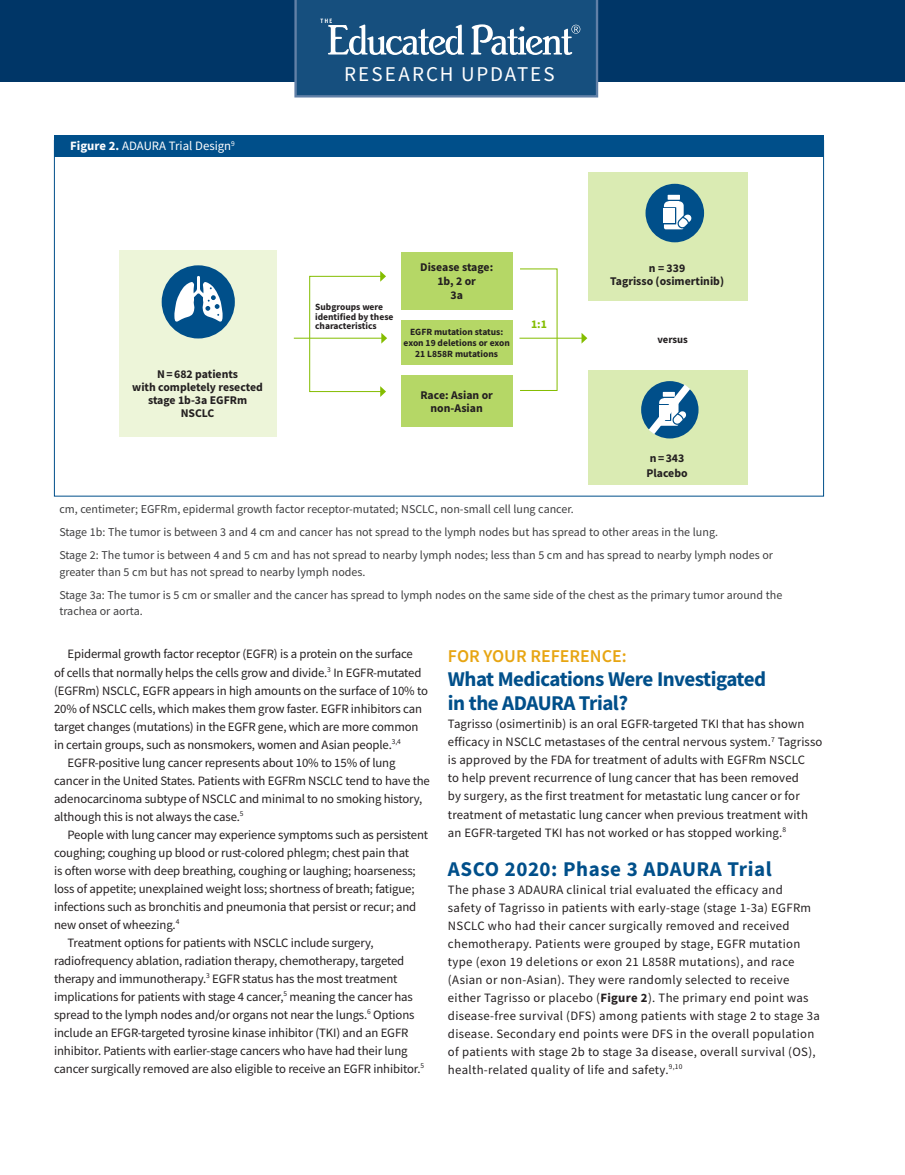
<style>
.page{position:relative;width:905px;height:1175px;background:#fff}
.page>*{position:absolute;margin:0;border:0;box-sizing:border-box;transform-origin:0 0}
.Question{font:700 21px/24px "Source Sans Pro";letter-spacing:-.025em;color:#004f8a}
.Question-2{font:700 21px "Source Sans Pro";letter-spacing:.025em;color:#004f8a}
.t1{font:21px "Source Sans Pro";letter-spacing:.09em;color:#fff}
.Indent{font:600 18px "Source Sans Pro";color:#e7a512}
.Indent-2{font:12.75px/18px "Source Sans Pro";letter-spacing:-.01em;color:#231f20}
.No_Indent{font:12.75px/18px "Source Sans Pro";letter-spacing:.015em;color:#231f20}
.t2{font:12.75px "Source Sans Pro";color:#fff}
.References{font:12px/16.5px "Source Sans Pro";color:#3e3e3f}
.CURE_-_Heuristica_Bo{font:700 11.85px/12.9px "Source Sans Pro";color:#231f20;text-align:center}
.CURE_-_Heuristica_Bo-2{font:700 11.85px "Source Sans Pro";color:#84bd00}
.CURE_-_Heuristica_Bo-3{font:700 10.65px "Source Sans Pro";color:#231f20}
.CURE_-_Heuristica_Bo-4{font:700 9.45px/10.6px "Source Sans Pro";color:#231f20;text-align:center}
.s1{font-weight:700}
</style>
<div class="page">
<div style="left:0;top:0;width:904px;height:82px;background:#003667"></div>
<svg style="left:294px;top:0;width:304px;height:97px;background:#2c5f8a"></svg>
<div style="left:54px;top:140px;width:770px;height:356px;background:#fff;border:1px solid #004f8a"></div>
<div style="left:54px;top:136px;width:770px;height:21px;background:#004f8a"></div>
<div style="left:119px;top:250px;width:157px;height:186px;background:#edf5d9"></div>
<div style="left:401px;top:252px;width:111px;height:57px;background:#b5d766"></div>
<div style="left:401px;top:375px;width:111px;height:52px;background:#b5d766"></div>
<div style="left:401px;top:320px;width:111px;height:45px;background:#b5d766"></div>
<div style="left:588px;top:173px;width:159px;height:128px;background:#daebb3"></div>
<div style="left:588px;top:370px;width:159px;height:115px;background:#daebb3"></div>
<hr style="left:294px;top:338px;width:88px;height:1px;background:#84bd00">
<svg style="left:309px;top:271px;width:78px;height:126px"></svg>
<hr style="left:519px;top:338px;width:63px;height:1px;background:#84bd00">
<svg style="left:581px;top:333px;width:6px;height:10px"></svg>
<svg style="left:519px;top:268px;width:38px;height:123px"></svg>
<div style="left:645px;top:184px;width:59px;height:58px;background:#004f8a;border-radius:50%"></div>
<div style="left:667px;top:195px;width:13px;height:5px;background:#fff"></div>
<svg style="left:664px;top:201px;width:27px;height:28px"></svg>
<div style="left:162px;top:265px;width:73px;height:73px;background:#004f8a;border-radius:50%"></div>
<svg style="left:174px;top:276px;width:49px;height:45px"></svg>
<div style="left:641px;top:381px;width:57px;height:57px;background:#004f8a;border-radius:50%"></div>
<svg style="left:647px;top:383px;width:44px;height:53px"></svg>
<p class="t2" style="left:70px;top:138px;width:166px"><span class="s1">Figure 2.</span> ADAURA Trial Design<sup>9</sup></p>
<p class="CURE_-_Heuristica_Bo" style="left:132px;top:367px;width:132px">N=682 patients<br>with completely resected stage 1b-3a EGFRm<br>NSCLC</p>
<p class="t1" style="left:344px;top:61px;width:212px">RESEARCH UPDATES</p>
<p class="CURE_-_Heuristica_Bo-4" style="left:315px;top:302px;width:80px;line-height:9.4px;text-align:left">Subgroups were identified by these characteristics</p>
<p class="CURE_-_Heuristica_Bo" style="left:420px;top:260px;width:74px;line-height:14.1px">Disease stage:<br>1b, 2 or<br>3a</p>
<p class="CURE_-_Heuristica_Bo-4" style="left:403px;top:327px;width:108px">EGFR mutation status: exon 19 deletions or exon<br>21 L858R mutations</p>
<p class="CURE_-_Heuristica_Bo" style="left:420px;top:388px;width:74px">Race: Asian or non-Asian</p>
<p class="CURE_-_Heuristica_Bo-2" style="left:531px;top:316px;width:17px">1:1</p>
<p class="CURE_-_Heuristica_Bo" style="left:649px;top:261px;width:38px">n = 339</p>
<p class="CURE_-_Heuristica_Bo" style="left:610px;top:274px;width:115px">Tagrisso (osimertinib)</p>
<p class="CURE_-_Heuristica_Bo-3" style="left:657px;top:332px;width:32px">versus</p>
<p class="CURE_-_Heuristica_Bo" style="left:649px;top:451px;width:36px">n=343</p>
<p class="CURE_-_Heuristica_Bo" style="left:646px;top:466px;width:43px">Placebo</p>
<p class="References" style="left:59px;top:500px;width:516px">cm, centimeter; EGFRm, epidermal growth factor receptor-mutated; NSCLC, non-small cell lung cancer.</p>
<p class="References" style="left:59px;top:523px;width:660px">Stage 1b: The tumor is between 3 and 4 cm and cancer has not spread to the lymph nodes but has spread to other areas in the lung.</p>
<p class="References" style="left:59px;top:547px;width:715px">Stage 2: The tumor is between 4 and 5 cm and has not spread to nearby lymph nodes; less than 5 cm and has spread to nearby lymph nodes or greater than 5 cm but has not spread to nearby lymph nodes.</p>
<p class="References" style="left:59px;top:586px;width:724px">Stage 3a: The tumor is 5 cm or smaller and the cancer has spread to lymph nodes on the same side of the chest as the primary tumor around the trachea or aorta.</p>
<p class="Indent-2" style="left:54px;top:645px;width:375px;text-indent:14px">Epidermal growth factor receptor (EGFR) is a protein on the surface<br>of cells that normally helps the cells grow and divide.<sup>3</sup> In EGFR-mutated (EGFRm) NSCLC, EGFR appears in high amounts on the surface of 10% to 20% of NSCLC cells, which makes them grow faster. EGFR inhibitors can target changes (mutations) in the EGFR gene, which are more common in certain groups, such as nonsmokers, women and Asian people.<sup>3,4</sup></p>
<p class="Indent-2" style="left:54px;top:753px;width:377px;text-indent:14px">EGFR-positive lung cancer represents about 10% to 15% of lung cancer in the United States. Patients with EGFRm NSCLC tend to have the adenocarcinoma subtype of NSCLC and minimal to no smoking history, although this is not always the case.<sup>5</sup></p>
<p class="Indent-2" style="left:54px;top:825px;width:376px;text-indent:14px">People with lung cancer may experience symptoms such as persistent coughing; coughing up blood or rust-colored phlegm; chest pain that<br>is often worse with deep breathing, coughing or laughing; hoarseness; loss of appetite; unexplained weight loss; shortness of breath; fatigue; infections such as bronchitis and pneumonia that persist or recur; and new onset of wheezing.<sup>4</sup></p>
<p class="Indent-2" style="left:54px;top:933px;width:371px;text-indent:14px">Treatment options for patients with NSCLC include surgery, radiofrequency ablation, radiation therapy, chemotherapy, targeted therapy and immunotherapy.<sup>3</sup> EGFR status has the most treatment implications for patients with stage 4 cancer,<sup>5</sup> meaning the cancer has spread to the lymph nodes and/or organs not near the lungs.<sup>6</sup> Options include an EFGR-targeted tyrosine kinase inhibitor (TKI) and an EGFR inhibitor. Patients with earlier-stage cancers who have had their lung cancer surgically removed are also eligible to receive an EGFR inhibitor.<sup>5</sup></p>
<p class="Indent" style="left:448px;top:644px;width:180px">FOR YOUR REFERENCE:</p>
<p class="Question" style="left:448px;top:667px;width:319px">What Medications Were Investigated in the ADAURA Trial?</p>
<p class="No_Indent" style="left:448px;top:715px;width:376px">Tagrisso (osimertinib) is an oral EGFR-targeted TKI that has shown efficacy in NSCLC metastases of the central nervous system.<sup>7</sup> Tagrisso is approved by the FDA for treatment of adults with EGFRm NSCLC<br>to help prevent recurrence of lung cancer that has been removed<br>by surgery, as the first treatment for metastatic lung cancer or for treatment of metastatic lung cancer when previous treatment with an EGFR-targeted TKI has not worked or has stopped working.<sup>8</sup></p>
<p class="Question-2" style="left:448px;top:854px;width:325px">ASCO 2020: Phase 3 ADAURA Trial</p>
<p class="No_Indent" style="left:448px;top:880px;width:373px">The phase 3 ADAURA clinical trial evaluated the efficacy and<br>safety of Tagrisso in patients with early-stage (stage 1-3a) EGFRm NSCLC who had their cancer surgically removed and received chemotherapy. Patients were grouped by stage, EGFR mutation type (exon 19 deletions or exon 21 L858R mutations), and race (Asian or non-Asian). They were randomly selected to receive either Tagrisso or placebo (<span class="s1">Figure 2</span>). The primary end point was disease-free survival (DFS) among patients with stage 2 to stage 3a disease. Secondary end points were DFS in the overall population of patients with stage 2b to stage 3a disease, overall survival (OS), health-related quality of life and safety.<sup>9,10</sup></p>
</div>
